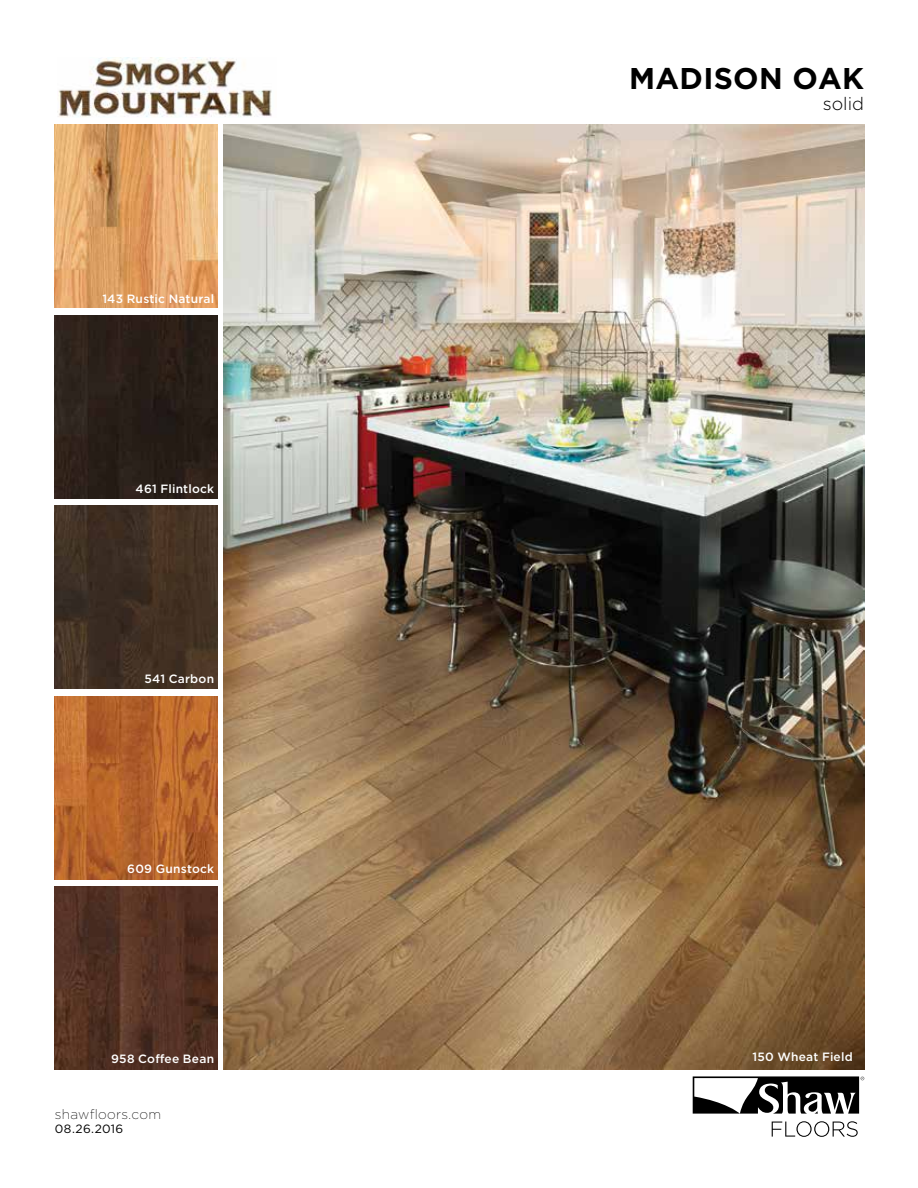
<style>
.page{position:relative;width:918px;height:1188px;background:#fff}
.page>*{position:absolute;margin:0;border:0;box-sizing:border-box;transform-origin:0 0}
.t1{font:700 30px "Gotham";letter-spacing:.01em;color:#000}
.t2{font:300 18px "Gotham";color:#000}
.t3{font:200 13.65px "Gotham";letter-spacing:.02em;color:#000}
.t4{font:500 12px "Gotham";letter-spacing:.015em;color:#fff}
.t5{font:12px "Gotham";letter-spacing:.015em;color:#000}
</style>
<div class="page">
<img style="left:224px;top:125px;width:640px;height:945px">
<img style="left:55px;top:125px;width:163px;height:183px">
<img style="left:55px;top:506px;width:163px;height:183px">
<img style="left:55px;top:315px;width:163px;height:183px">
<img style="left:55px;top:696px;width:163px;height:183px">
<img style="left:55px;top:887px;width:163px;height:183px">
<img style="left:57px;top:58px;width:215px;height:59px">
<svg style="left:693px;top:1076px;width:171px;height:38px"></svg>
<svg style="left:772px;top:1121px;width:86px;height:16px"></svg>
<p class="t4" style="left:102px;top:291px;width:113px">143 Rustic Natural</p>
<p class="t4" style="left:136px;top:481px;width:80px">461 Flintlock</p>
<p class="t4" style="left:144px;top:671px;width:71px">541 Carbon</p>
<p class="t4" style="left:127px;top:861px;width:88px">609 Gunstock</p>
<p class="t4" style="left:111px;top:1051px;width:104px">958 Coffee Bean</p>
<p class="t3" style="left:55px;top:1105px;width:108px">shawfloors.com</p>
<p class="t5" style="left:55px;top:1121px;width:70px">08.26.2016</p>
<h1 class="t1" style="left:629px;top:58px;width:236px">MADISON OAK</h1>
<h2 class="t2" style="left:823px;top:92px;width:43px">solid</h2>
<p class="t4" style="left:753px;top:1049px;width:102px">150 Wheat Field</p>
</div>
